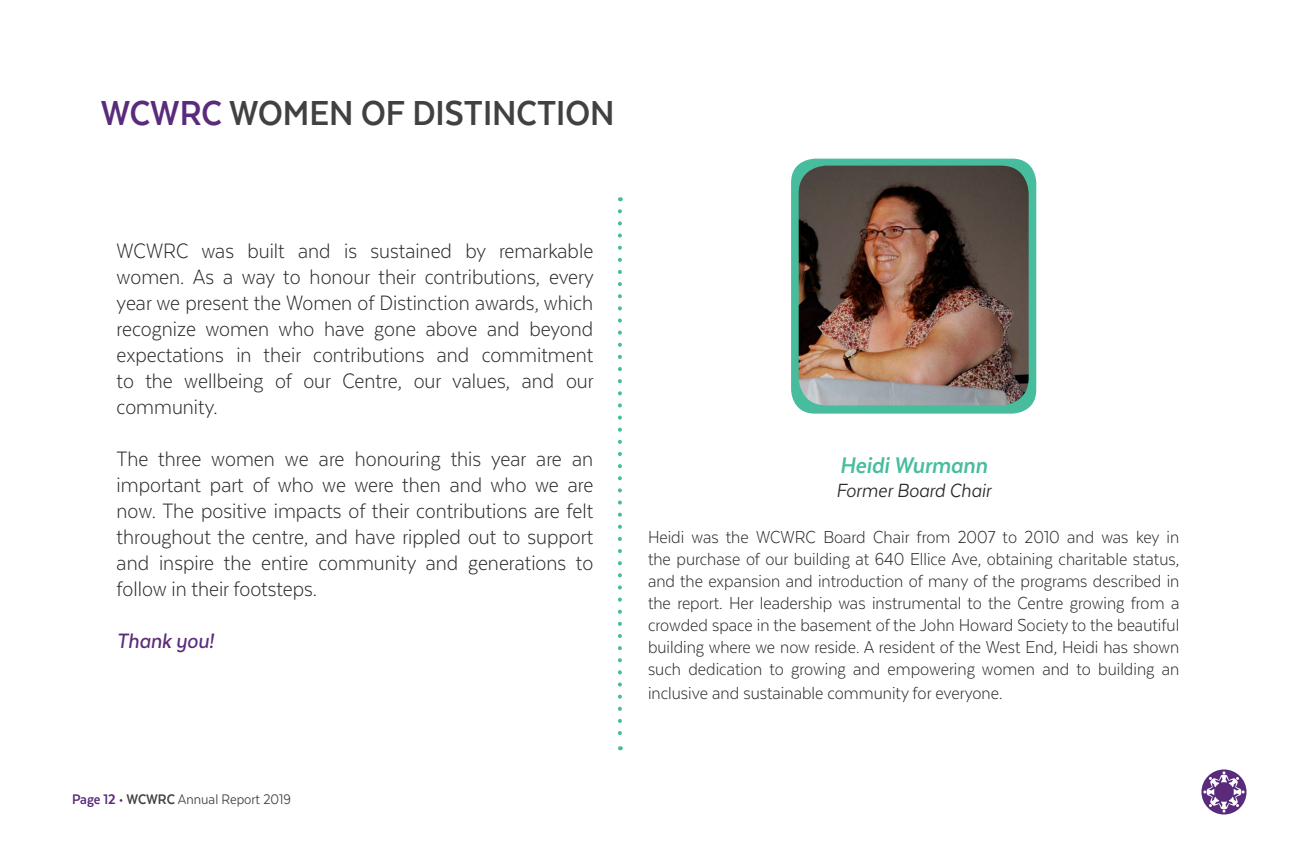
<style>
.page{position:relative;width:1296px;height:864px;background:#fff}
.page>*{position:absolute;margin:0;border:0;box-sizing:border-box;transform-origin:0 0}
.Main_Header_Style{font:700 40px "Texta Narrow";color:#414042}
.t1{font:italic 700 26px "Texta Narrow";color:#48bd9e}
.Main_Body_Text{font:300 24px/26px "Texta Narrow";color:#292927;text-align:justify}
.Main_Body_Text-2{font:italic 500 24px "Texta Narrow";color:#5a2b7b}
.Main_Body_Text-3{font:italic 22px "Texta Narrow";color:#292927}
.Main_Body_Text-4{font:300 20px/22px "Texta Narrow";color:#292927;text-align:justify}
.t2{font:16px "Texta Narrow";color:#414042}
.s1{color:#5a2b7b}
.s2{font-weight:700;color:#5a2b7b}
.s3{font-weight:700}
</style>
<div class="page">
<div style="left:791px;top:159px;width:245px;height:255px;background:#48bd9e;border-radius:24px"></div>
<img style="left:799px;top:166px;width:230px;height:239px">
<svg style="left:618px;top:211px;width:4px;height:539px"></svg>
<svg style="left:1201px;top:769px;width:46px;height:46px"></svg>
<p class="Main_Header_Style" style="left:101px;top:92px;width:515px"><span class="s1">WCWRC</span> WOMEN OF DISTINCTION</p>
<p class="Main_Body_Text" style="left:117px;top:238px;width:479px">WCWRC was built and is sustained by remarkable women. As a way to honour their contributions, every year we present the Women of Distinction awards, which recognize women who have gone above and beyond expectations in their contributions and commitment to the wellbeing of our Centre, our values, and our community.</p>
<p class="Main_Body_Text" style="left:117px;top:446px;width:478px">The three women we are honouring this year are an important part of who we were then and who we are now. The positive impacts of their contributions are felt throughout the centre, and have rippled out to support and inspire the entire community and generations to follow in their footsteps.</p>
<p class="Main_Body_Text-2" style="left:117px;top:629px;width:99px">Thank you!</p>
<p class="t2" style="left:72px;top:791px;width:220px"><span class="s2">Page 12 •</span> <span class="s3">WCWRC</span> Annual Report 2019</p>
<p class="t1" style="left:840px;top:452px;width:149px">Heidi Wurmann</p>
<p class="Main_Body_Text-3" style="left:836px;top:479px;width:156px">Former Board Chair</p>
<p class="Main_Body_Text-4" style="left:648px;top:526px;width:533px">Heidi was the WCWRC Board Chair from 2007 to 2010 and was key in the purchase of our building at 640 Ellice Ave, obtaining charitable status, and the expansion and introduction of many of the programs described in the report. Her leadership was instrumental to the Centre growing from a crowded space in the basement of the John Howard Society to the beautiful building where we now reside. A resident of the West End, Heidi has shown such dedication to growing and empowering women and to building an</p>
<p class="Main_Body_Text-4" style="left:648px;top:682px;width:356px">inclusive and sustainable community for everyone.</p>
</div>
